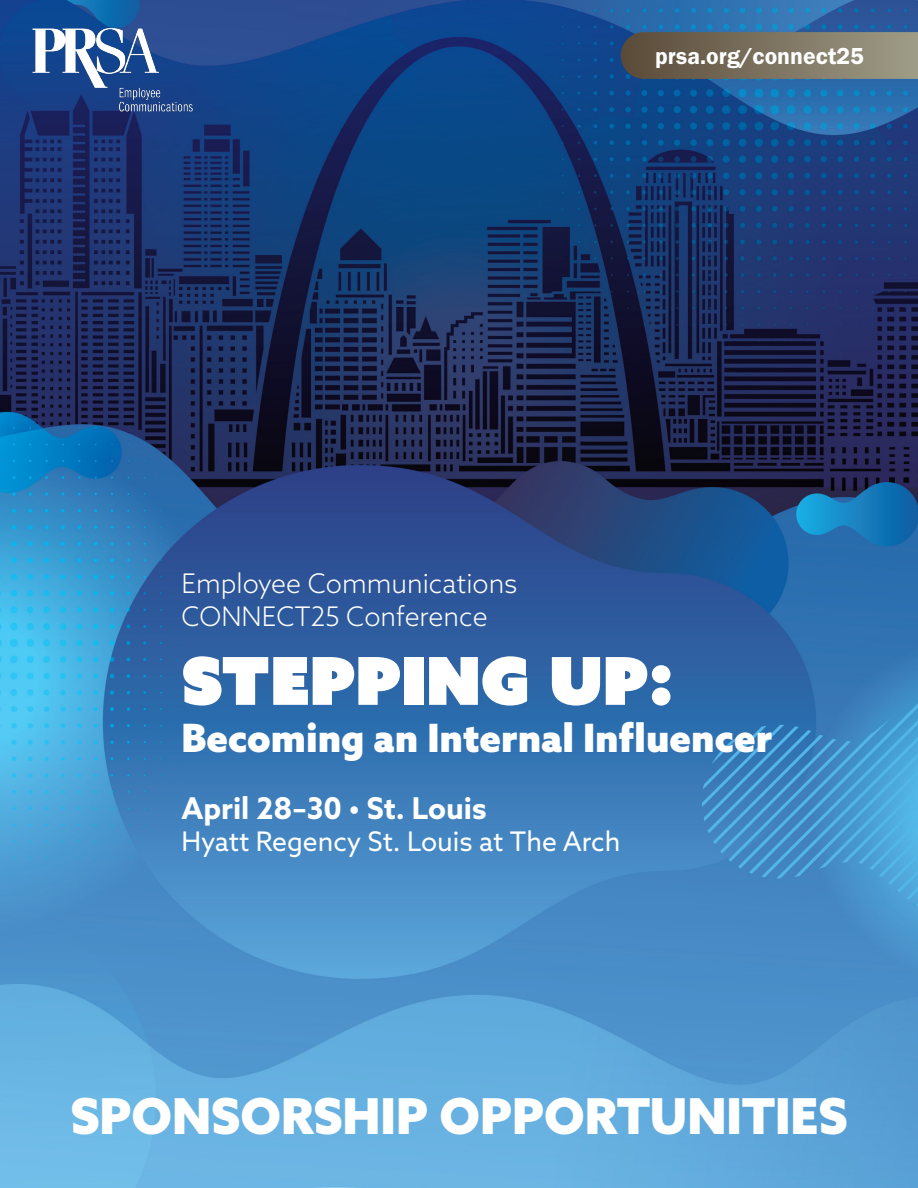
<style>
.page{position:relative;width:918px;height:1188px;background:#fff}
.page>*{position:absolute;margin:0;border:0;box-sizing:border-box;transform-origin:0 0}
.t1{font:66px "Azo Sans Uber";color:#fff}
.t2{font:900 49.5px "Azo Sans";color:#fff}
.t3{font:900 39px "Azo Sans";color:#fff}
.t4{font:700 30px "Azo Sans";color:#fff}
.t5{font:300 27px/32.4px "Azo Sans";color:#fff}
.t6{font:27px "Azo Sans";color:#fff}
.t7{font:24px "Franklin Gothic URW Dem";color:#fff}
</style>
<div class="page">
<img style="left:0;top:0;width:918px;height:1188px">
<img style="left:31px;top:27px;width:165px;height:87px">
<svg style="left:621px;top:32px;width:297px;height:47px;background:#7a7261"></svg>
<p class="t7" style="left:655px;top:41px;width:210px">prsa.org/connect25</p>
<p class="t5" style="left:182px;top:567px;width:337px">Employee Communications<br>CONNECT25 Conference</p>
<p class="t1" style="left:182px;top:637px;width:494px">Stepping Up:</p>
<p class="t3" style="left:182px;top:712px;width:592px">Becoming an Internal Influencer</p>
<p class="t4" style="left:182px;top:788px;width:307px">April 28–30 • St. Louis</p>
<p class="t6" style="left:182px;top:824px;width:440px">Hyatt Regency St. Louis at The Arch</p>
<p class="t2" style="left:70px;top:1083px;width:779px">SPONSORSHIP OPPORTUNITIES</p>
</div>
